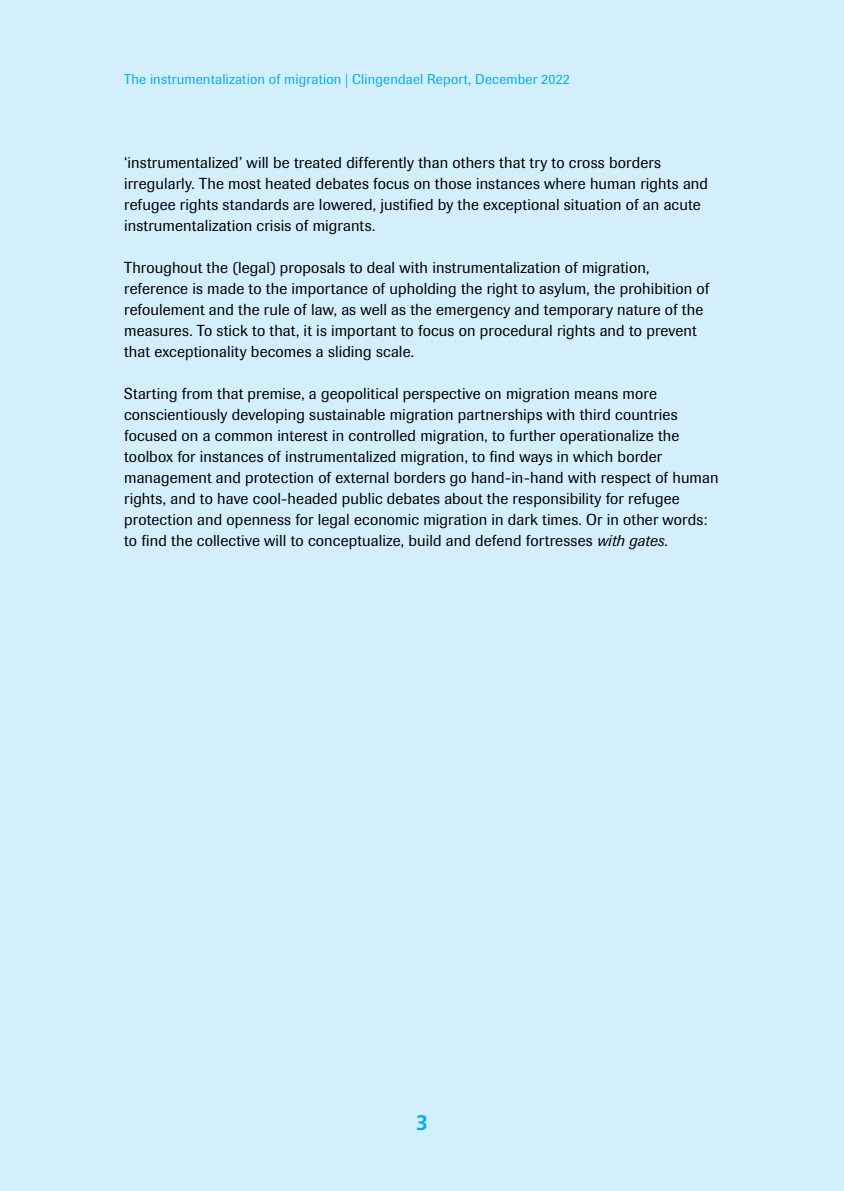
<style>
.page{position:relative;width:844px;height:1191px;background:#fff}
.page>*{position:absolute;margin:0;border:0;box-sizing:border-box;transform-origin:0 0}
.t1{font:700 21px "Frutiger LT Std";color:#00aeef}
.P_first{font:15.75px/21px "Imago";letter-spacing:.01em;color:#000}
.t2{font:14px "Imago";letter-spacing:.01em;color:#00aeef}
.s1{font-style:italic}
</style>
<div class="page">
<div style="left:0;top:0;width:843px;height:1191px;background:#d4effc"></div>
<p class="t2" style="left:124px;top:71px;width:447px">The instrumentalization of migration | Clingendael Report, December 2022</p>
<p class="P_first" style="left:124px;top:152px;width:585px">‘instrumentalized’ will be treated differently than others that try to cross borders irregularly. The most heated debates focus on those instances where human rights and refugee rights standards are lowered, justified by the exceptional situation of an acute instrumentalization crisis of migrants.</p>
<p class="P_first" style="left:124px;top:257px;width:586px">Throughout the (legal) proposals to deal with instrumentalization of migration, reference is made to the importance of upholding the right to asylum, the prohibition of refoulement and the rule of law, as well as the emergency and temporary nature of the measures. To stick to that, it is important to focus on procedural rights and to prevent that exceptionality becomes a sliding scale.</p>
<p class="P_first" style="left:124px;top:383px;width:596px">Starting from that premise, a geopolitical perspective on migration means more conscientiously developing sustainable migration partnerships with third countries focused on a common interest in controlled migration, to further operationalize the toolbox for instances of instrumentalized migration, to find ways in which border management and protection of external borders go hand-in-hand with respect of human rights, and to have cool-headed public debates about the responsibility for refugee protection and openness for legal economic migration in dark times. Or in other words: to find the collective will to conceptualize, build and defend fortresses <span class="s1">with gates</span>.</p>
<h1 class="t1" style="left:416px;top:1110px;width:13px">3</h1>
</div>
